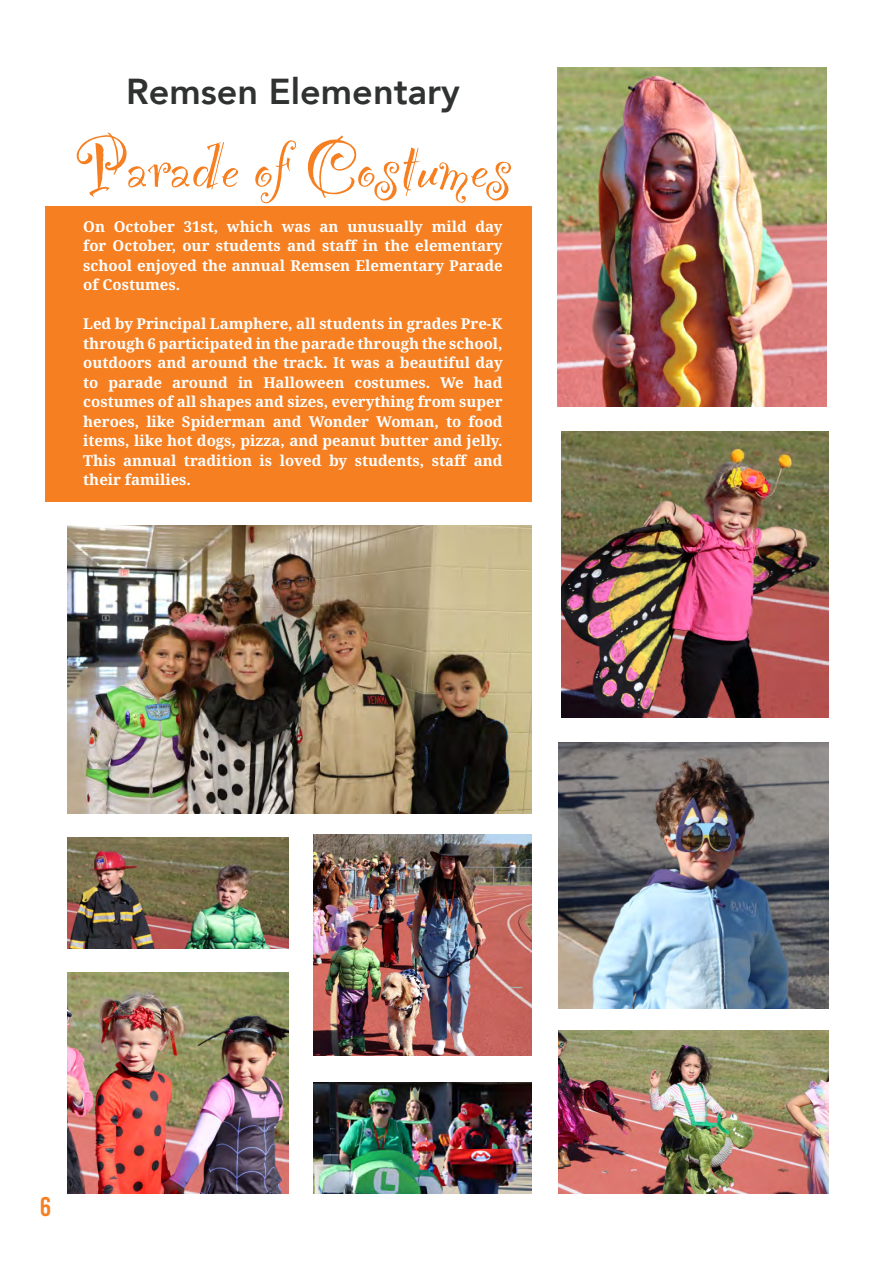
<style>
.page{position:relative;width:894px;height:1263px;background:#fff}
.page>*{position:absolute;margin:0;border:0;box-sizing:border-box;transform-origin:0 0}
.Body_02{font:82.5px "Party Let Plain";color:#f57f21}
.Body_02-2{font:800 36px "Avenir";color:#303232}
.Body_02-3{font:27px "Bebas Kai";color:#f57f21}
.Body_01{font:700 15px/19.5px "Noto Serif Georgian";color:#fff;text-align:justify}
</style>
<div class="page">
<div style="left:45px;top:206px;width:486px;height:296px;background:#f57f21"></div>
<img style="left:561px;top:431px;width:266px;height:287px">
<img style="left:314px;top:834px;width:217px;height:221px">
<img style="left:68px;top:838px;width:220px;height:110px">
<img style="left:558px;top:1030px;width:269px;height:164px">
<img style="left:68px;top:972px;width:220px;height:221px">
<img style="left:557px;top:68px;width:268px;height:338px">
<img style="left:314px;top:1083px;width:217px;height:110px">
<img style="left:558px;top:742px;width:269px;height:266px">
<img style="left:68px;top:526px;width:463px;height:287px">
<p class="Body_02-2" style="left:126px;top:63px;width:335px">Remsen Elementary</p>
<p class="Body_02" style="left:74px;top:109px;width:439px">Parade of Costumes</p>
<p class="Body_01" style="left:83px;top:216px;width:421px">On October 31st, which was an unusually mild day for October, our students and staff in the elementary school enjoyed the annual Remsen Elementary Parade of Costumes.</p>
<p class="Body_01" style="left:83px;top:313px;width:421px">Led by Principal Lamphere, all students in grades Pre-K through 6 participated in the parade through the school, outdoors and around the track. It was a beautiful day to parade around in Halloween costumes. We had costumes of all shapes and sizes, everything from super heroes, like Spiderman and Wonder Woman, to food items, like hot dogs, pizza, and peanut butter and jelly.<br>This annual tradition is loved by students, staff and their families.</p>
<p class="Body_02-3" style="left:40px;top:1191px;width:13px">6</p>
</div>
